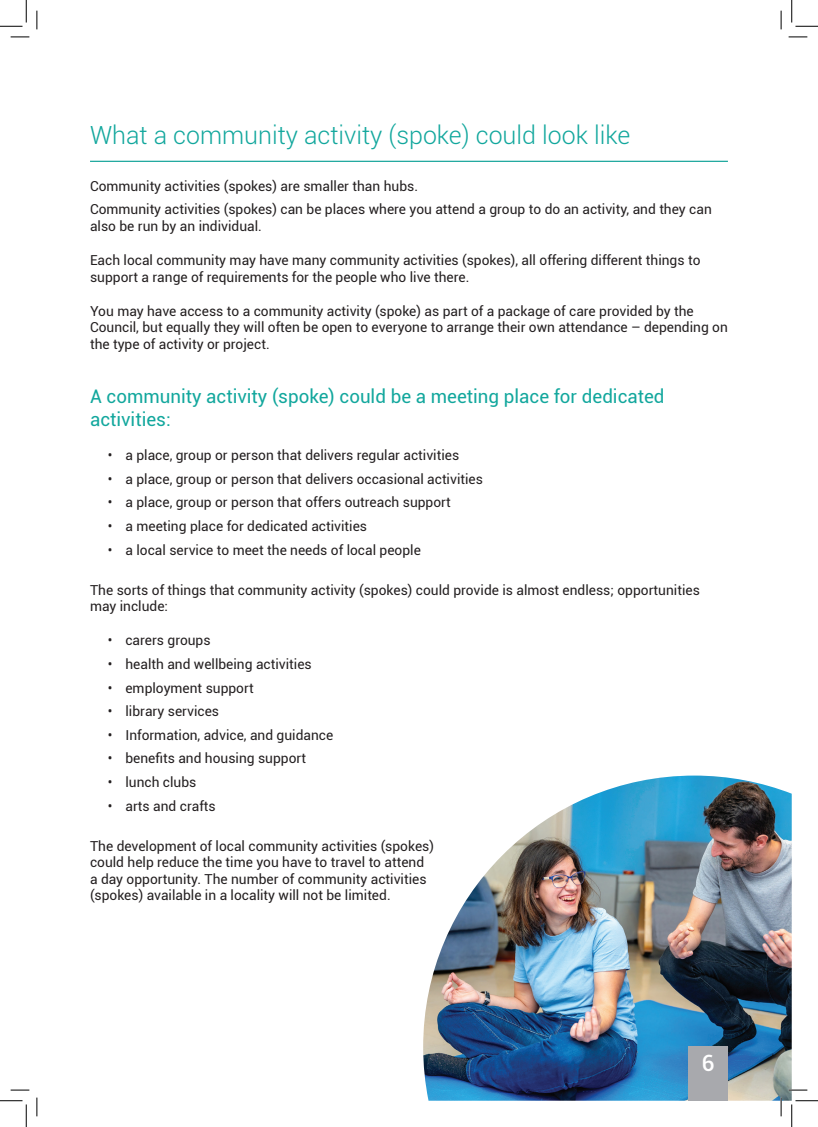
<style>
.page{position:relative;width:818px;height:1127px;background:#fff}
.page>*{position:absolute;margin:0;border:0;box-sizing:border-box;transform-origin:0 0}
.t1{font:300 25px "Roboto";color:#12a79d}
.t2{font:500 22.5px "Roboto";color:#fff}
.t3{font:18.75px/22.5px "Roboto";color:#12a79d}
.t4{font:13.75px/16.5px "Roboto";color:#231f20}
</style>
<div class="page">
<img style="left:423px;top:775px;width:369px;height:325px">
<hr style="left:90px;top:161px;width:638px;height:1px;background:#1ca79d">
<div style="left:689px;top:1045px;width:39px;height:55px;background:#a8a9ad"></div>
<svg style="left:11px;top:36px;width:18px;height:2px"></svg>
<svg style="left:788px;top:36px;width:19px;height:2px"></svg>
<svg style="left:11px;top:1089px;width:18px;height:1px"></svg>
<svg style="left:788px;top:1088px;width:19px;height:2px"></svg>
<svg style="left:36px;top:11px;width:2px;height:18px"></svg>
<svg style="left:36px;top:1097px;width:2px;height:18px"></svg>
<svg style="left:780px;top:11px;width:2px;height:18px"></svg>
<svg style="left:780px;top:1097px;width:2px;height:18px"></svg>
<svg style="left:0;top:0;width:27px;height:27px"></svg>
<svg style="left:0;top:1100px;width:27px;height:26px"></svg>
<svg style="left:791px;top:0;width:27px;height:27px"></svg>
<svg style="left:791px;top:1100px;width:27px;height:26px"></svg>
<h1 class="t1" style="left:90px;top:118px;width:542px">What a community activity (spoke) could look like</h1>
<p class="t4" style="left:90px;top:174px;width:623px;line-height:23.6px">Community activities (spokes) are smaller than hubs.<br>Community activities (spokes) can be places where you attend a group to do an activity, and they can</p>
<p class="t4" style="left:90px;top:217px;width:173px">also be run by an individual.</p>
<p class="t4" style="left:90px;top:251px;width:612px">Each local community may have many community activities (spokes), all offering different things to support a range of requirements for the people who live there.</p>
<p class="t4" style="left:90px;top:302px;width:639px">You may have access to a community activity (spoke) as part of a package of care provided by the<br>Council, but equally they will often be open to everyone to arrange their own attendance – depending on the type of activity or project.</p>
<h3 class="t3" style="left:90px;top:385px;width:576px">A community activity (spoke) could be a meeting place for dedicated activities:</h3>
<p class="t4" style="left:108px;top:446px;width:353px">• a place, group or person that delivers regular activities</p>
<p class="t4" style="left:108px;top:470px;width:377px">• a place, group or person that delivers occasional activities</p>
<p class="t4" style="left:108px;top:493px;width:345px">• a place, group or person that offers outreach support</p>
<p class="t4" style="left:108px;top:517px;width:261px">• a meeting place for dedicated activities</p>
<p class="t4" style="left:108px;top:541px;width:315px">• a local service to meet the needs of local people</p>
<p class="t4" style="left:90px;top:581px;width:611px">The sorts of things that community activity (spokes) could provide is almost endless; opportunities may include:</p>
<p class="t4" style="left:108px;top:631px;width:104px">• carers groups</p>
<p class="t4" style="left:108px;top:655px;width:205px">• health and wellbeing activities</p>
<p class="t4" style="left:108px;top:678px;width:147px">• employment support</p>
<p class="t4" style="left:108px;top:702px;width:113px">• library services</p>
<p class="t4" style="left:108px;top:726px;width:227px">• Information, advice, and guidance</p>
<p class="t4" style="left:108px;top:749px;width:200px">• benefits and housing support</p>
<p class="t4" style="left:108px;top:773px;width:90px">• lunch clubs</p>
<p class="t4" style="left:108px;top:796px;width:109px">• arts and crafts</p>
<p class="t4" style="left:90px;top:836px;width:345px">The development of local community activities (spokes) could help reduce the time you have to travel to attend a day opportunity. The number of community activities (spokes) available in a locality will not be limited.</p>
<h2 class="t2" style="left:702px;top:1047px;width:14px">6</h2>
</div>
